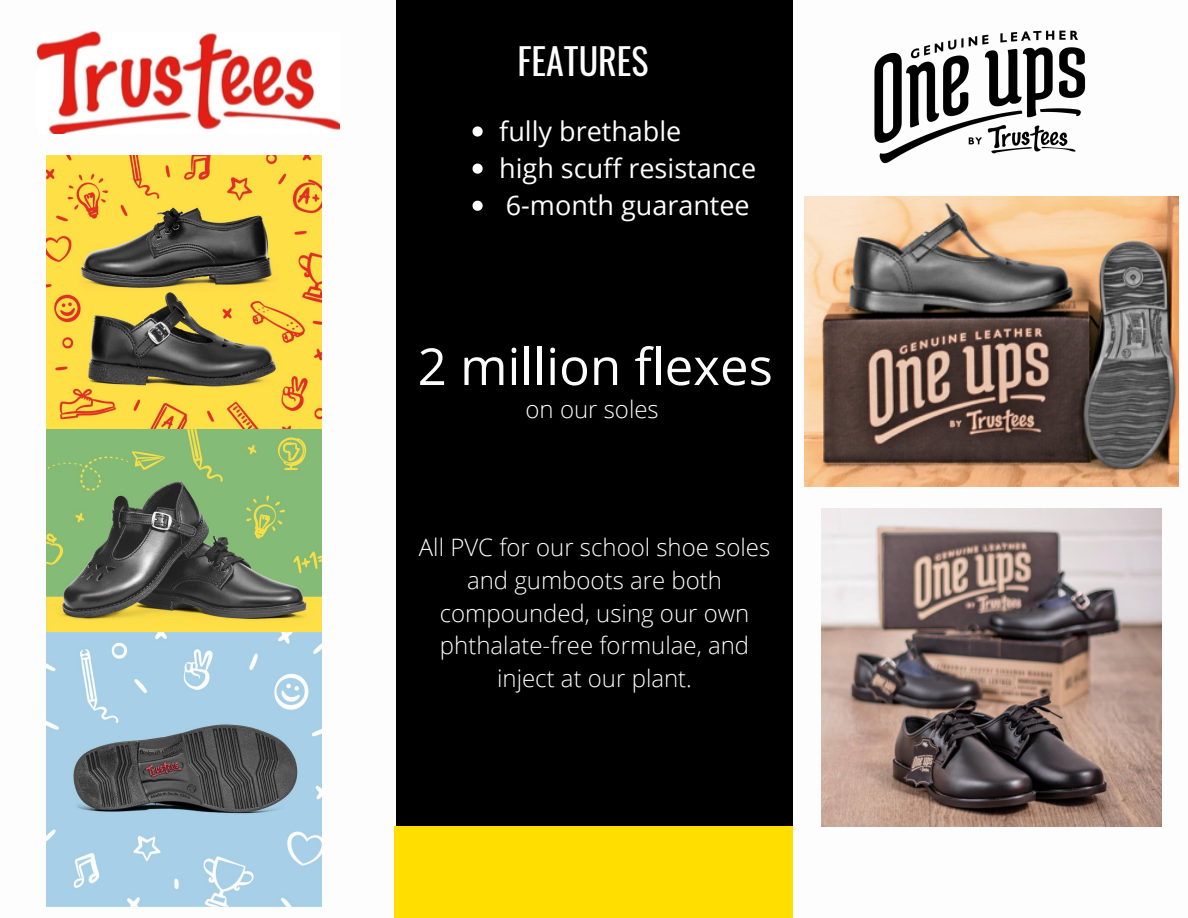
<style>
.page{position:relative;width:1188px;height:918px;background:#fff}
.page>*{position:absolute;margin:0;border:0;box-sizing:border-box;transform-origin:0 0}
.t1{font:51px "Open Sans";color:#fdfdfd}
.t2{font:36px "Oswald";color:#fdfdfd}
.t3{font:27px/37.2px "Open Sans";color:#fdfdfd}
.t4{font:300 24px/32.7px "Open Sans";color:#fdfdfd;text-align:center}
</style>
<div class="page">
<div style="left:396px;top:0;width:397px;height:825px;background:#000"></div>
<div style="left:394px;top:826px;width:398px;height:92px;background:#ffde00"></div>
<img style="left:37px;top:31px;width:302px;height:103px">
<img style="left:874px;top:30px;width:212px;height:134px">
<img style="left:805px;top:197px;width:373px;height:289px">
<img style="left:822px;top:509px;width:340px;height:317px">
<img style="left:47px;top:156px;width:274px;height:476px">
<img style="left:47px;top:632px;width:274px;height:275px">
<svg style="left:473px;top:126px;width:10px;height:11px"></svg>
<svg style="left:473px;top:164px;width:10px;height:10px"></svg>
<svg style="left:473px;top:201px;width:10px;height:10px"></svg>
<h2 class="t2" style="left:517px;top:34px;width:133px">FEATURES</h2>
<p class="t3" style="left:499px;top:112px;width:259px">fully brethable<br>high scuff resistance<br>6-month guarantee</p>
<h1 class="t1" style="left:418px;top:331px;width:357px">2 million flexes</h1>
<p class="t4" style="left:526px;top:392px;width:135px">on our soles</p>
<p class="t4" style="left:419px;top:531px;width:353px">All PVC for our school shoe soles and gumboots are both compounded, using our own phthalate-free formulae, and inject at our plant.</p>
</div>
